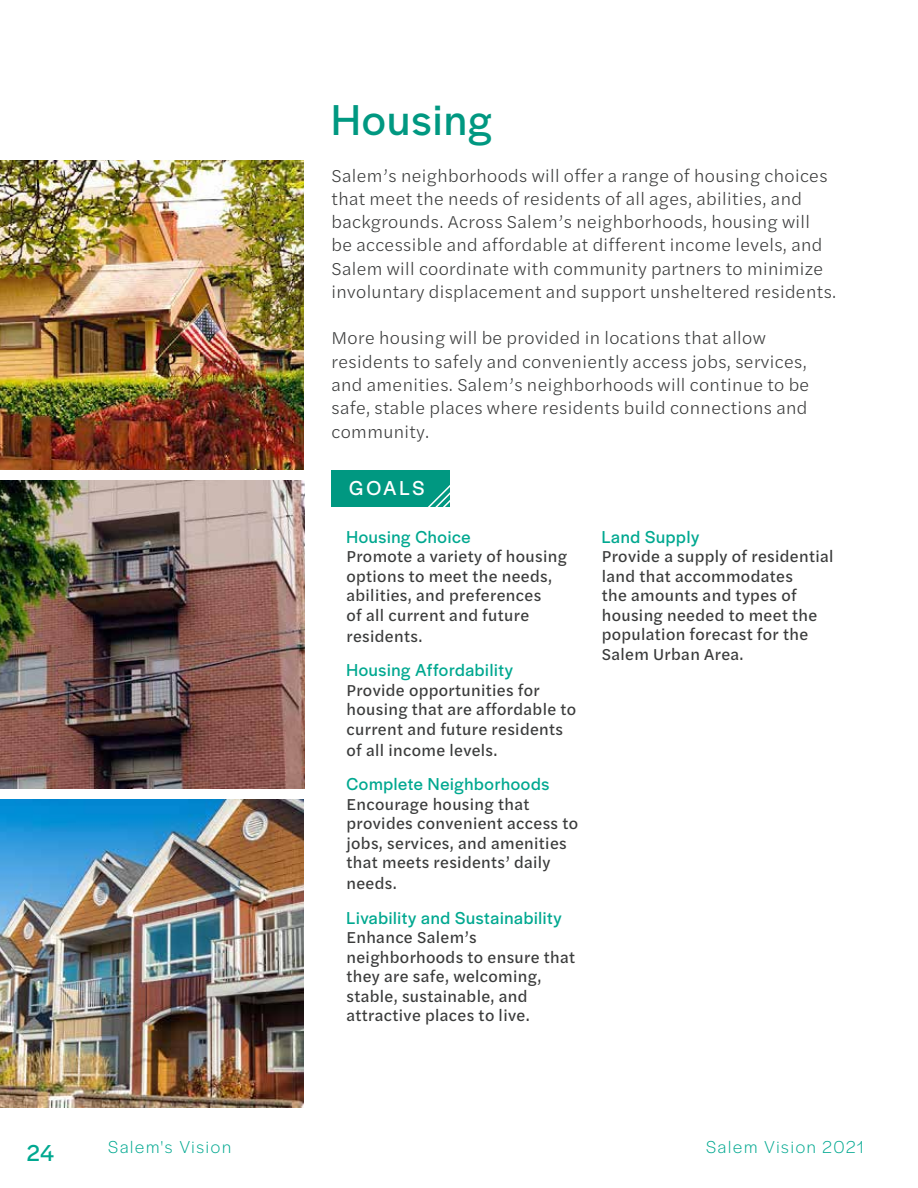
<style>
.page{position:relative;width:918px;height:1188px;background:#fff}
.page>*{position:absolute;margin:0;border:0;box-sizing:border-box;transform-origin:0 0}
.t1{font:45px "Halyard Display";letter-spacing:.04em;color:#009881}
.t2{font:24px "Halyard Display";color:#00a890}
.t3{font:21px "Halyard Display";letter-spacing:.12em;color:#fff}
.t4{font:300 18px/23.2px "Halyard Text";letter-spacing:.02em;color:#3a3b3b}
.t5{font:18px "Halyard Display";letter-spacing:.04em;color:#00a890}
.t6{font:300 18px "Halyard Display";letter-spacing:.095em;color:#00a890}
.t7{font:16.5px/19.5px "Halyard Text";letter-spacing:.02em;color:#3a3b3b}
</style>
<div class="page">
<img style="left:0;top:161px;width:304px;height:308px">
<img style="left:0;top:480px;width:304px;height:308px">
<img style="left:0;top:799px;width:304px;height:309px">
<div style="left:332px;top:471px;width:118px;height:36px;background:#009881"></div>
<svg style="left:428px;top:485px;width:22px;height:22px"></svg>
<h1 class="t1" style="left:332px;top:88px;width:161px">Housing</h1>
<p class="t4" style="left:332px;top:163px;width:506px">Salem’s neighborhoods will offer a range of housing choices that meet the needs of residents of all ages, abilities, and backgrounds. Across Salem’s neighborhoods, housing will<br>be accessible and affordable at different income levels, and Salem will coordinate with community partners to minimize involuntary displacement and support unsheltered residents.</p>
<p class="t4" style="left:332px;top:326px;width:479px">More housing will be provided in locations that allow residents to safely and conveniently access jobs, services, and amenities. Salem’s neighborhoods will continue to be safe, stable places where residents build connections and community.</p>
<p class="t3" style="left:349px;top:473px;width:76px">GOALS</p>
<p class="t5" style="left:346px;top:524px;width:126px">Housing Choice</p>
<p class="t7" style="left:346px;top:546px;width:222px">Promote a variety of housing options to meet the needs, abilities, and preferences<br>of all current and future</p>
<p class="t7" style="left:346px;top:625px;width:77px">residents.</p>
<p class="t5" style="left:346px;top:657px;width:168px">Housing Affordability</p>
<p class="t7" style="left:346px;top:679px;width:231px">Provide opportunities for housing that are affordable to current and future residents</p>
<p class="t7" style="left:346px;top:739px;width:153px">of all income levels.</p>
<p class="t5" style="left:346px;top:771px;width:204px">Complete Neighborhoods</p>
<p class="t7" style="left:346px;top:793px;width:233px">Encourage housing that provides convenient access to jobs, services, and amenities that meets residents’ daily</p>
<p class="t7" style="left:346px;top:873px;width:52px">needs.</p>
<p class="t5" style="left:346px;top:905px;width:217px">Livability and Sustainability</p>
<p class="t7" style="left:346px;top:927px;width:230px">Enhance Salem’s neighborhoods to ensure that they are safe, welcoming, stable, sustainable, and attractive places to live.</p>
<p class="t5" style="left:602px;top:524px;width:99px">Land Supply</p>
<p class="t7" style="left:602px;top:546px;width:233px">Provide a supply of residential land that accommodates<br>the amounts and types of housing needed to meet the population forecast for the<br>Salem Urban Area.</p>
<h2 class="t2" style="left:27px;top:1136px;width:29px">24</h2>
<p class="t6" style="left:108px;top:1135px;width:124px">Salem's Vision</p>
<p class="t6" style="left:706px;top:1135px;width:159px">Salem Vision 2021</p>
</div>
